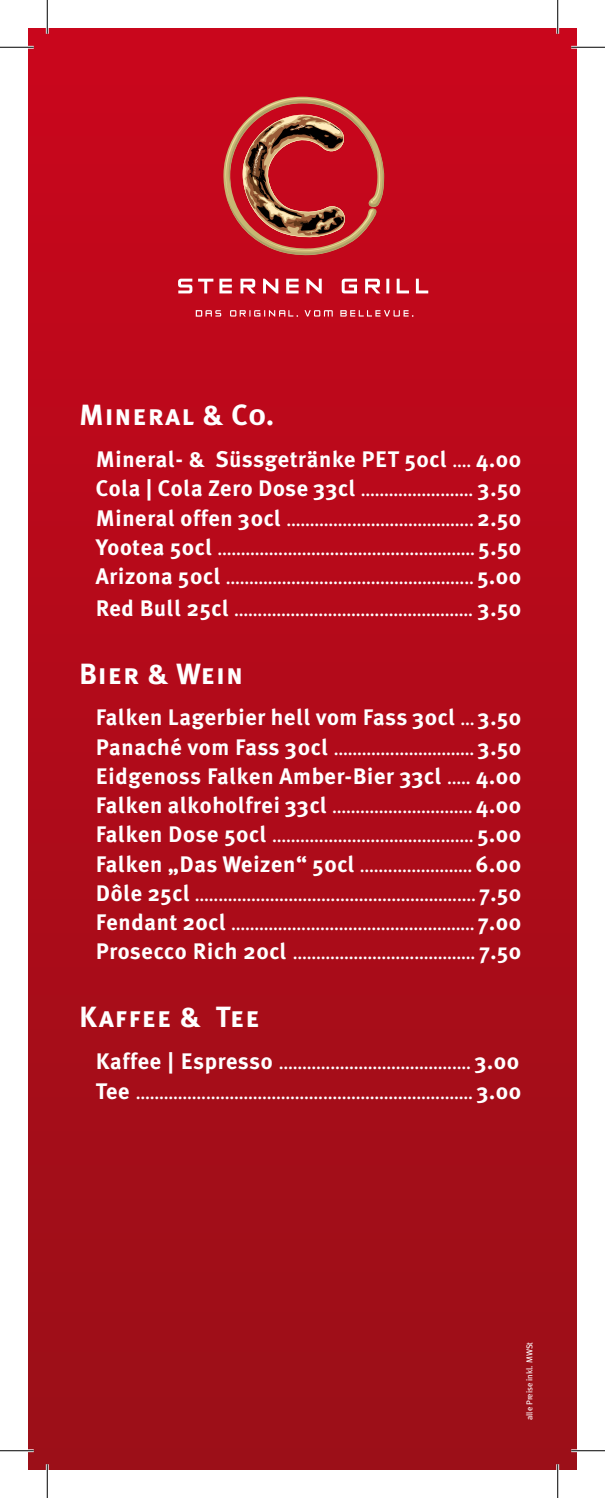
<style>
.page{position:relative;width:605px;height:1498px;background:#fff}
.page>*{position:absolute;margin:0;border:0;box-sizing:border-box;transform-origin:0 0}
.bezeichnung{font:29.25px "Meta Plus Bold Caps";letter-spacing:.03em;color:#fff}
.bezeichnung-2{font:700 22.5px "Meta Plus";letter-spacing:.03em;color:#fff}
.bezeichnung-3{font:700 15.75px "Meta Plus";color:#fff}
.t1{font:8.55px "Meta Plus";color:#fff}
.s1{font-size:15.75px}
.s2{font-family:"Meta Bold LF Caps";font-weight:400}
.s3{font-size:22.5px}
.s4{font-family:"Meta Bold LF Caps";font-weight:400;font-size:22.5px}
</style>
<div class="page">
<div style="left:28px;top:28px;width:549px;height:1442px;background:linear-gradient(to bottom,#c9061c,#9a0f18)"></div>
<svg style="left:196px;top:310px;width:217px;height:7px"></svg>
<svg style="left:178px;top:279px;width:250px;height:14px"></svg>
<svg style="left:216px;top:97px;width:168px;height:159px"></svg>
<hr style="left:0;top:46px;width:34px;height:3px;background:#fff">
<hr style="left:571px;top:46px;width:34px;height:3px;background:#fff">
<hr style="left:0;top:1449px;width:34px;height:3px;background:#fff">
<hr style="left:571px;top:1449px;width:34px;height:3px;background:#fff">
<hr style="left:46px;top:0;width:3px;height:34px;background:#fff">
<hr style="left:46px;top:1464px;width:3px;height:34px;background:#fff">
<hr style="left:556px;top:0;width:3px;height:34px;background:#fff">
<hr style="left:556px;top:1464px;width:3px;height:34px;background:#fff">
<hr style="left:0;top:47px;width:34px;height:1px;background:#000">
<hr style="left:571px;top:47px;width:34px;height:1px;background:#000">
<hr style="left:0;top:1450px;width:34px;height:1px;background:#000">
<hr style="left:571px;top:1450px;width:34px;height:1px;background:#000">
<hr style="left:47px;top:0;width:1px;height:34px;background:#000">
<hr style="left:47px;top:1464px;width:1px;height:34px;background:#000">
<hr style="left:557px;top:0;width:1px;height:34px;background:#000">
<hr style="left:557px;top:1464px;width:1px;height:34px;background:#000">
<p class="bezeichnung" style="left:79px;top:398px;width:196px">Mineral &amp; Co.</p>
<p class="bezeichnung-2" style="left:96px;top:446px;width:427px">Mineral- &amp; Süssgetränke PET 50cl <span class="s1">....</span> 4.00</p>
<p class="bezeichnung-2" style="left:96px;top:475px;width:427px">Cola <span class="s2">|</span> Cola Zero Dose 33cl <span class="s1">........................</span> 3.50</p>
<p class="bezeichnung-3" style="left:96px;top:511px;width:427px"><span class="s3">Mineral offen 30cl</span> ........................................ <span class="s3">2.50</span></p>
<p class="bezeichnung-3" style="left:96px;top:540px;width:427px"><span class="s3">Yootea 50cl</span> ....................................................... <span class="s3">5.50</span></p>
<p class="bezeichnung-3" style="left:96px;top:569px;width:427px"><span class="s3">Arizona 50cl</span> ..................................................... <span class="s3">5.00</span></p>
<p class="bezeichnung-3" style="left:96px;top:601px;width:427px"><span class="s3">Red Bull 25cl</span> ................................................... <span class="s3">3.50</span></p>
<p class="bezeichnung" style="left:79px;top:656px;width:165px">Bier &amp; Wein</p>
<p class="bezeichnung-2" style="left:96px;top:704px;width:427px">Falken Lagerbier hell vom Fass 30cl <span class="s1">...</span> 3.50</p>
<p class="bezeichnung-3" style="left:96px;top:740px;width:427px"><span class="s3">Panaché vom Fass 30cl</span> .............................. <span class="s3">3.50</span></p>
<p class="bezeichnung-2" style="left:96px;top:763px;width:427px">Eidgenoss Falken Amber-Bier 33cl <span class="s1">.....</span> 4.00</p>
<p class="bezeichnung-3" style="left:96px;top:798px;width:427px"><span class="s3">Falken alkoholfrei 33cl</span> .............................. <span class="s3">4.00</span></p>
<p class="bezeichnung-3" style="left:96px;top:828px;width:427px"><span class="s3">Falken Dose 50cl</span> ........................................... <span class="s3">5.00</span></p>
<p class="bezeichnung-2" style="left:96px;top:851px;width:427px">Falken „Das Weizen“ 50cl <span class="s1">........................</span> 6.00</p>
<p class="bezeichnung-3" style="left:96px;top:886px;width:427px"><span class="s3">Dôle 25cl</span> ............................................................ <span class="s3">7.50</span></p>
<p class="bezeichnung-3" style="left:96px;top:915px;width:427px"><span class="s3">Fendant 20cl</span> .................................................... <span class="s3">7.00</span></p>
<p class="bezeichnung-3" style="left:96px;top:945px;width:427px"><span class="s3">Prosecco Rich 20cl</span> ....................................... <span class="s3">7.50</span></p>
<p class="bezeichnung" style="left:79px;top:1000px;width:182px">Kaffee &amp; Tee</p>
<p class="bezeichnung-3" style="left:96px;top:1054px;width:425px"><span class="s3">Kaffee</span> <span class="s4">|</span> <span class="s3">Espresso</span> ......................................... <span class="s3">3.00</span></p>
<p class="bezeichnung-3" style="left:96px;top:1084px;width:427px"><span class="s3">Tee</span> ........................................................................ <span class="s3">3.00</span></p>
<p class="t1" style="left:524px;top:1420px;width:80px;rotate:-90deg">alle Preise inkl. MWSt</p>
</div>
